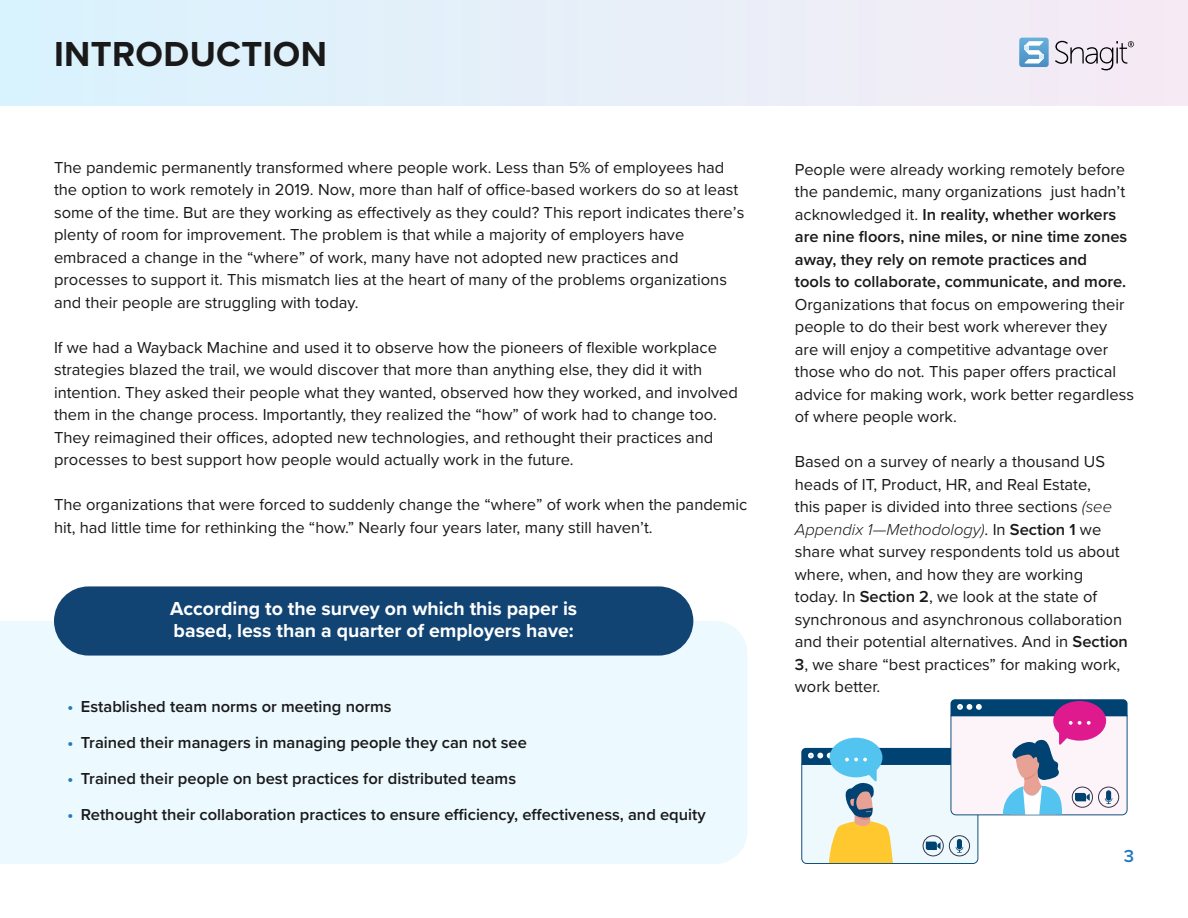
<style>
.page{position:relative;width:1188px;height:918px;background:#fff}
.page>*{position:absolute;margin:0;border:0;box-sizing:border-box;transform-origin:0 0}
.t1{font:700 36px "Proxima Nova";letter-spacing:.01em;color:#19191a}
.t2{font:700 19.5px/22.5px "Proxima Nova";color:#fff}
.t3{font:600 18px "Proxima Nova";color:#227abf}
.t4{font:16.5px/22.5px "Proxima Nova";color:#19191a}
.t5{font:600 16.5px/22.5px "Proxima Nova";color:#19191a}
.s1{font-weight:700;color:#227abf}
.s2{font-weight:400}
.s3{font-weight:300;font-style:italic}
.s4{font-weight:600}
</style>
<div class="page">
<div style="left:0;top:621px;width:747px;height:243px;background:#ecf9ff"></div>
<svg style="left:0;top:0;width:1188px;height:106px;background:#e6eef8"></svg>
<svg style="left:1055px;top:41px;width:79px;height:29px;background:#cdc5ce"></svg>
<svg style="left:1019px;top:38px;width:30px;height:29px"></svg>
<svg style="left:801px;top:699px;width:327px;height:165px"></svg>
<div style="left:1072px;top:787px;width:21px;height:21px;border:1px solid #373449;border-radius:50%"></div>
<div style="left:54px;top:586px;width:639px;height:70px;background:#124473;border-radius:35px"></div>
<h1 class="t1" style="left:54px;top:27px;width:275px">INTRODUCTION</h1>
<p class="t4" style="left:54px;top:155px;width:692px">The pandemic permanently transformed where people work. Less than 5% of employees had the option to work remotely in 2019. Now, more than half of office-based workers do so at least some of the time. But are they working as effectively as they could? This report indicates there’s plenty of room for improvement. The problem is that while a majority of employers have embraced a change in the “where” of work, many have not adopted new practices and processes to support it. This mismatch lies at the heart of many of the problems organizations and their people are struggling with today.</p>
<p class="t4" style="left:54px;top:335px;width:685px">If we had a Wayback Machine and used it to observe how the pioneers of flexible workplace strategies blazed the trail, we would discover that more than anything else, they did it with intention. They asked their people what they wanted, observed how they worked, and involved them in the change process. Importantly, they realized the “how” of work had to change too.<br>They reimagined their offices, adopted new technologies, and rethought their practices and processes to best support how people would actually work in the future.</p>
<p class="t4" style="left:54px;top:493px;width:695px">The organizations that were forced to suddenly change the “where” of work when the pandemic hit, had little time for rethinking the “how.” Nearly four years later, many still haven’t.</p>
<p class="t2" style="left:170px;top:597px;width:409px">According to the survey on which this paper is based, less than a quarter of employers have:</p>
<p class="t5" style="left:68px;top:695px;width:326px"><span class="s1">•</span> Established team norms or meeting norms</p>
<p class="t5" style="left:68px;top:731px;width:461px"><span class="s1">•</span> Trained their managers in managing people they can not see</p>
<p class="t5" style="left:68px;top:767px;width:450px"><span class="s1">•</span> Trained their people on best practices for distributed teams</p>
<p class="t5" style="left:68px;top:803px;width:640px"><span class="s1">•</span> Rethought their collaboration practices to ensure efficiency, effectiveness, and equity</p>
<p class="t5" style="left:795px;top:158px;width:334px"><span class="s2">People were already working remotely before the pandemic, many organizations just hadn’t acknowledged it.</span> In reality, whether workers are nine floors, nine miles, or nine time zones away, they rely on remote practices and<br>tools to collaborate, communicate, and more.</p>
<p class="t4" style="left:795px;top:292px;width:341px">Organizations that focus on empowering their people to do their best work wherever they are will enjoy a competitive advantage over those who do not. This paper offers practical advice for making work, work better regardless of where people work.</p>
<p class="t4" style="left:795px;top:450px;width:335px">Based on a survey of nearly a thousand US heads of IT, Product, HR, and Real Estate,<br>this paper is divided into three sections <span class="s3">(see Appendix 1—Methodology)</span>. In <span class="s4">Section 1</span> we share what survey respondents told us about where, when, and how they are working today. In <span class="s4">Section 2</span>, we look at the state of synchronous and asynchronous collaboration and their potential alternatives. And in <span class="s4">Section 3</span>, we share “best practices” for making work, work better.</p>
<p class="t3" style="left:1124px;top:842px;width:12px">3</p>
</div>
